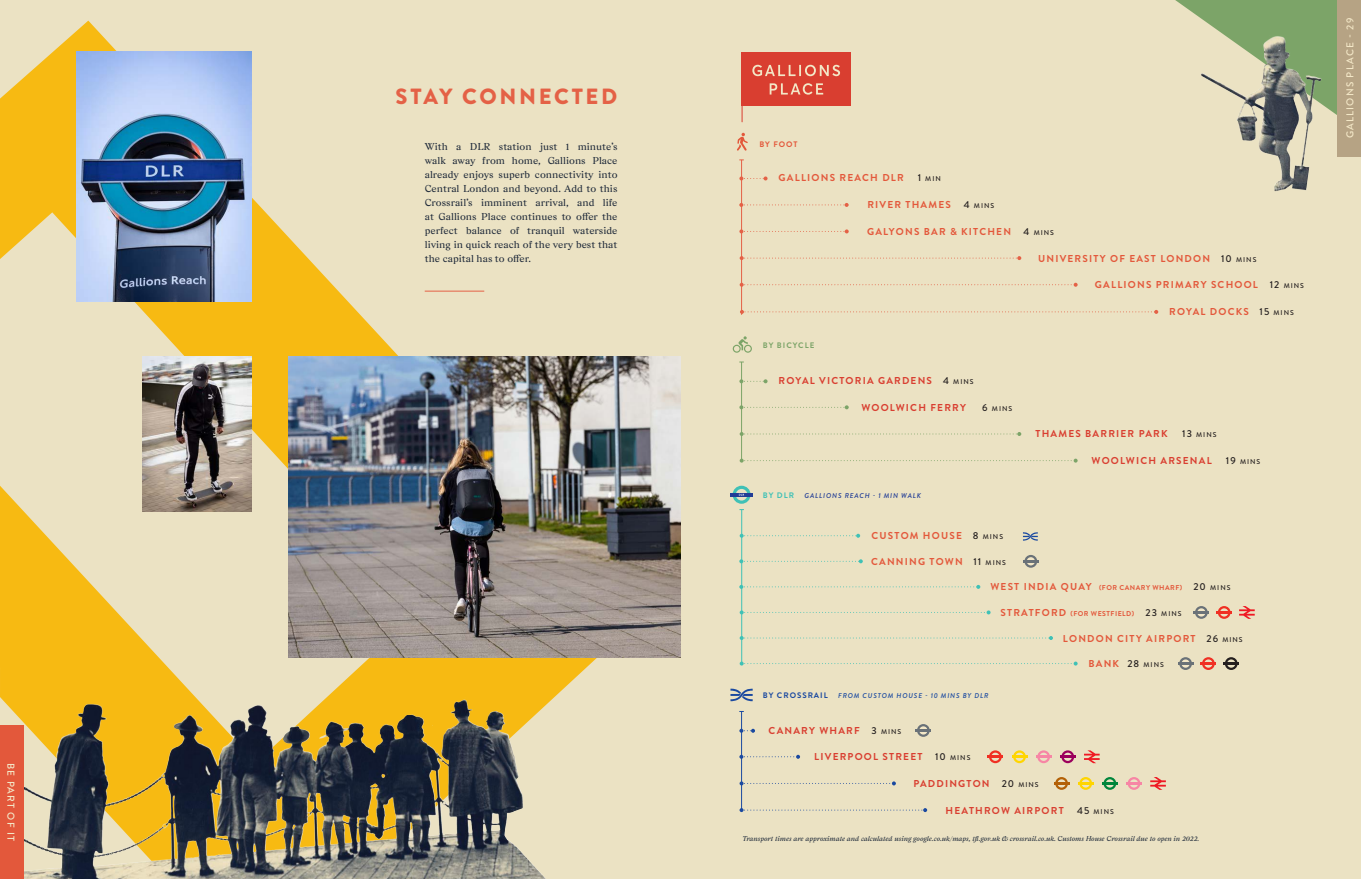
<style>
.page{position:relative;width:1361px;height:879px;background:#ebe2c3}
.page>*{position:absolute;margin:0;border:0;box-sizing:border-box;transform-origin:0 0}
.t1{font:900 22px "Brandon Grotesque";letter-spacing:.12em;color:#e46146}
.t2{font:10px/14px "Gza";color:#1e2939;text-align:justify}
.t3{font:700 10px "Brandon Grotesque";letter-spacing:.12em;color:#e3583b}
.t4{font:700 10px "Brandon Grotesque";letter-spacing:.12em;color:#d93e30}
.t5{font:500 10px "Brandon Grotesque";letter-spacing:.12em;color:#f3e7c7}
.t6{font:700 8px "Brandon Grotesque";letter-spacing:.12em;color:#1a49a0}
.t7{font:700 8px "Brandon Grotesque";letter-spacing:.12em;color:#7ca468}
.t8{font:700 8px "Brandon Grotesque";letter-spacing:.12em;color:#e3583b}
.t9{font:700 8px "Brandon Grotesque";color:#3fc1b6}
.t10{font:italic 7px "Gza";color:#1e2939}
.t11{font:700 7px "Brandon Grotesque";letter-spacing:.07em;color:#e3583b}
.t12{font:500 7px "Brandon Grotesque";letter-spacing:.145em;color:#241f1f}
.t13{font:italic 500 7px "Brandon Grotesque";letter-spacing:.12em;color:#1a49a0}
.t14{font:italic 500 7px "Brandon Grotesque";letter-spacing:.12em;color:#223d96}
.s1{font-size:10px}
.s2{font-weight:500;color:#241f1f}
.s3{font-weight:500;font-size:7px;color:#241f1f}
.s4{font-weight:500;font-size:10px;color:#241f1f}
</style>
<div class="page">
<svg style="left:1175px;top:0;width:162px;height:115px"></svg>
<svg style="left:0;top:21px;width:597px;height:665px"></svg>
<div style="left:741px;top:52px;width:110px;height:54px;background:#d93e30"></div>
<svg style="left:769px;top:83px;width:54px;height:12px"></svg>
<svg style="left:752px;top:65px;width:88px;height:11px"></svg>
<img style="left:1191px;top:33px;width:145px;height:159px">
<svg style="left:741px;top:106px;width:1px;height:16px"></svg>
<hr style="left:741px;top:509px;width:1px;height:154px;background:#3fc1b6">
<svg style="left:739px;top:661px;width:338px;height:4px"></svg>
<svg style="left:739px;top:636px;width:314px;height:4px"></svg>
<svg style="left:739px;top:610px;width:251px;height:4px"></svg>
<hr style="left:730px;top:493px;width:22px;height:3px;background:#223d96">
<svg style="left:732px;top:486px;width:18px;height:24px"></svg>
<svg style="left:739px;top:585px;width:241px;height:4px"></svg>
<svg style="left:739px;top:534px;width:121px;height:4px"></svg>
<svg style="left:739px;top:559px;width:124px;height:4px"></svg>
<svg style="left:739px;top:729px;width:16px;height:4px"></svg>
<svg style="left:739px;top:755px;width:61px;height:4px"></svg>
<hr style="left:741px;top:711px;width:1px;height:98px;background:#1a49a0">
<svg style="left:739px;top:781px;width:157px;height:4px"></svg>
<svg style="left:739px;top:808px;width:188px;height:4px"></svg>
<svg style="left:730px;top:688px;width:22px;height:13px"></svg>
<img style="left:0;top:547px;width:567px;height:332px">
<hr style="left:425px;top:291px;width:59px;height:1px;background:#e46146">
<img style="left:288px;top:356px;width:392px;height:302px">
<img style="left:77px;top:51px;width:174px;height:251px">
<img style="left:143px;top:356px;width:108px;height:155px">
<svg style="left:739px;top:379px;width:28px;height:4px"></svg>
<svg style="left:739px;top:405px;width:109px;height:4px"></svg>
<hr style="left:741px;top:362px;width:1px;height:98px;background:#7ca468">
<svg style="left:739px;top:432px;width:282px;height:4px"></svg>
<svg style="left:739px;top:459px;width:338px;height:4px"></svg>
<svg style="left:733px;top:336px;width:19px;height:17px"></svg>
<svg style="left:739px;top:176px;width:28px;height:4px"></svg>
<svg style="left:739px;top:203px;width:109px;height:4px"></svg>
<svg style="left:740px;top:310px;width:418px;height:4px"></svg>
<svg style="left:739px;top:229px;width:109px;height:4px"></svg>
<hr style="left:741px;top:160px;width:1px;height:155px;background:#e46146">
<svg style="left:739px;top:256px;width:282px;height:4px"></svg>
<svg style="left:739px;top:283px;width:338px;height:4px"></svg>
<svg style="left:737px;top:133px;width:11px;height:18px"></svg>
<svg style="left:1023px;top:555px;width:15px;height:13px"></svg>
<svg style="left:1195px;top:606px;width:12px;height:13px"></svg>
<hr style="left:1193px;top:611px;width:16px;height:3px;background:#6a7278">
<svg style="left:1179px;top:657px;width:13px;height:13px"></svg>
<hr style="left:1177px;top:662px;width:16px;height:3px;background:#6a7278">
<svg style="left:917px;top:724px;width:13px;height:13px"></svg>
<hr style="left:915px;top:729px;width:16px;height:3px;background:#6a7278">
<svg style="left:989px;top:750px;width:13px;height:13px"></svg>
<hr style="left:987px;top:755px;width:16px;height:3px;background:#f03023">
<svg style="left:1218px;top:606px;width:12px;height:13px"></svg>
<hr style="left:1216px;top:611px;width:16px;height:3px;background:#f03023">
<svg style="left:1202px;top:657px;width:12px;height:13px"></svg>
<hr style="left:1200px;top:662px;width:16px;height:3px;background:#f03023">
<svg style="left:1225px;top:657px;width:12px;height:13px"></svg>
<hr style="left:1223px;top:662px;width:16px;height:3px;background:#241f1f">
<svg style="left:1055px;top:777px;width:13px;height:13px"></svg>
<hr style="left:1053px;top:782px;width:16px;height:3px;background:#b36107">
<svg style="left:1013px;top:750px;width:13px;height:13px"></svg>
<hr style="left:1011px;top:755px;width:16px;height:3px;background:#ffd500">
<svg style="left:1079px;top:777px;width:13px;height:13px"></svg>
<hr style="left:1078px;top:782px;width:15px;height:3px;background:#ffd500">
<svg style="left:1037px;top:750px;width:13px;height:13px"></svg>
<hr style="left:1035px;top:755px;width:16px;height:3px;background:#f786a5">
<svg style="left:1103px;top:777px;width:13px;height:13px"></svg>
<hr style="left:1102px;top:782px;width:15px;height:3px;background:#00863c">
<svg style="left:1061px;top:750px;width:13px;height:13px"></svg>
<hr style="left:1060px;top:755px;width:15px;height:3px;background:#9b005d">
<svg style="left:1128px;top:777px;width:12px;height:13px"></svg>
<hr style="left:1126px;top:782px;width:16px;height:3px;background:#f786a5">
<svg style="left:1084px;top:750px;width:15px;height:13px"></svg>
<svg style="left:1150px;top:777px;width:16px;height:13px"></svg>
<svg style="left:1239px;top:606px;width:15px;height:13px"></svg>
<svg style="left:1023px;top:532px;width:15px;height:9px"></svg>
<div style="left:0;top:725px;width:24px;height:154px;background:#e3583b"></div>
<div style="left:1337px;top:0;width:24px;height:156px;background:#b6a384"></div>
<p class="t5" style="left:18px;top:763px;width:79px;rotate:90deg">BE PART OF IT</p>
<h1 class="t1" style="left:396px;top:81px;width:223px">STAY CONNECTED</h1>
<p class="t2" style="left:425px;top:139px;width:194px">With a DLR station just 1 minute’s walk away from home, Gallions Place already enjoys superb connectivity into Central London and beyond. Add to this Crossrail’s imminent arrival, and life at Gallions Place continues to offer the perfect balance of tranquil waterside living in quick reach of the very best that the capital has to offer.</p>
<p class="t8" style="left:759px;top:139px;width:40px">BY FOOT</p>
<p class="t3" style="left:778px;top:171px;width:127px">GALLIONS REACH DLR</p>
<p class="t12" style="left:917px;top:174px;width:25px"><span class="s1">1</span> MIN</p>
<p class="t3" style="left:867px;top:197px;width:85px">RIVER THAMES</p>
<p class="t12" style="left:964px;top:200px;width:32px"><span class="s1">4</span> MINS</p>
<p class="t3" style="left:867px;top:224px;width:188px">GALYONS BAR &amp; KITCHEN <span class="s2">4</span> <span class="s3">MINS</span></p>
<p class="t3" style="left:1038px;top:251px;width:220px">UNIVERSITY OF EAST LONDON <span class="s2">10</span> <span class="s3">MINS</span></p>
<p class="t3" style="left:1095px;top:278px;width:211px">GALLIONS PRIMARY SCHOOL <span class="s2">12</span> <span class="s3">MINS</span></p>
<p class="t7" style="left:763px;top:340px;width:53px">BY BICYCLE</p>
<p class="t4" style="left:778px;top:374px;width:196px">ROYAL VICTORIA GARDENS <span class="s2">4</span> <span class="s3">MINS</span></p>
<p class="t4" style="left:861px;top:400px;width:106px">WOOLWICH FERRY</p>
<p class="t12" style="left:982px;top:403px;width:31px"><span class="s1">6</span> MINS</p>
<p class="t9" style="left:763px;top:489px;width:33px">BY DLR</p>
<p class="t14" style="left:804px;top:490px;width:118px">GALLIONS REACH - 1 MIN WALK</p>
<p class="t3" style="left:871px;top:529px;width:133px">CUSTOM HOUSE <span class="s2">8</span> <span class="s3">MINS</span></p>
<p class="t3" style="left:871px;top:554px;width:136px">CANNING TOWN <span class="s2">11</span> <span class="s3">MINS</span></p>
<p class="t3" style="left:1169px;top:304px;width:126px">ROYAL DOCKS <span class="s2">15</span> <span class="s3">MINS</span></p>
<p class="t4" style="left:1035px;top:427px;width:134px">THAMES BARRIER PARK</p>
<p class="t12" style="left:1182px;top:430px;width:36px"><span class="s1">13</span> MINS</p>
<p class="t4" style="left:1091px;top:454px;width:122px">WOOLWICH ARSENAL</p>
<p class="t12" style="left:1226px;top:457px;width:36px"><span class="s1">19</span> MINS</p>
<p class="t11" style="left:990px;top:583px;width:242px"><span class="s1">WEST INDIA QUAY</span> (FOR CANARY WHARF) <span class="s4">20</span> <span class="s2">MINS</span></p>
<p class="t11" style="left:1000px;top:608px;width:182px"><span class="s1">STRATFORD</span> (FOR WESTFIELD) <span class="s4">23</span> <span class="s2">MINS</span></p>
<p class="t3" style="left:1063px;top:631px;width:181px">LONDON CITY AIRPORT <span class="s2">26</span> <span class="s3">MINS</span></p>
<p class="t6" style="left:763px;top:689px;width:66px">BY CROSSRAIL</p>
<p class="t13" style="left:838px;top:690px;width:152px">FROM CUSTOM HOUSE - 10 MINS BY DLR</p>
<p class="t3" style="left:1088px;top:656px;width:77px">BANK <span class="s2">28</span> <span class="s3">MINS</span></p>
<p class="t4" style="left:768px;top:723px;width:134px">CANARY WHARF <span class="s2">3</span> <span class="s3">MINS</span></p>
<p class="t4" style="left:814px;top:750px;width:110px">LIVERPOOL STREET</p>
<p class="t12" style="left:935px;top:753px;width:37px"><span class="s1">10</span> MINS</p>
<p class="t4" style="left:913px;top:776px;width:127px">PADDINGTON <span class="s2">20</span> <span class="s3">MINS</span></p>
<p class="t4" style="left:945px;top:803px;width:120px">HEATHROW AIRPORT</p>
<p class="t12" style="left:1077px;top:806px;width:38px"><span class="s1">45</span> MINS</p>
<p class="t10" style="left:742px;top:834px;width:458px">Transport times are approximate and calculated using google.co.uk/maps, tfl.gov.uk &amp; crossrail.co.uk. Customs House Crossrail due to open in 2022.</p>
<p class="t5" style="left:1343px;top:138px;width:122px;rotate:-90deg">GALLIONS PLACE - 29</p>
</div>
